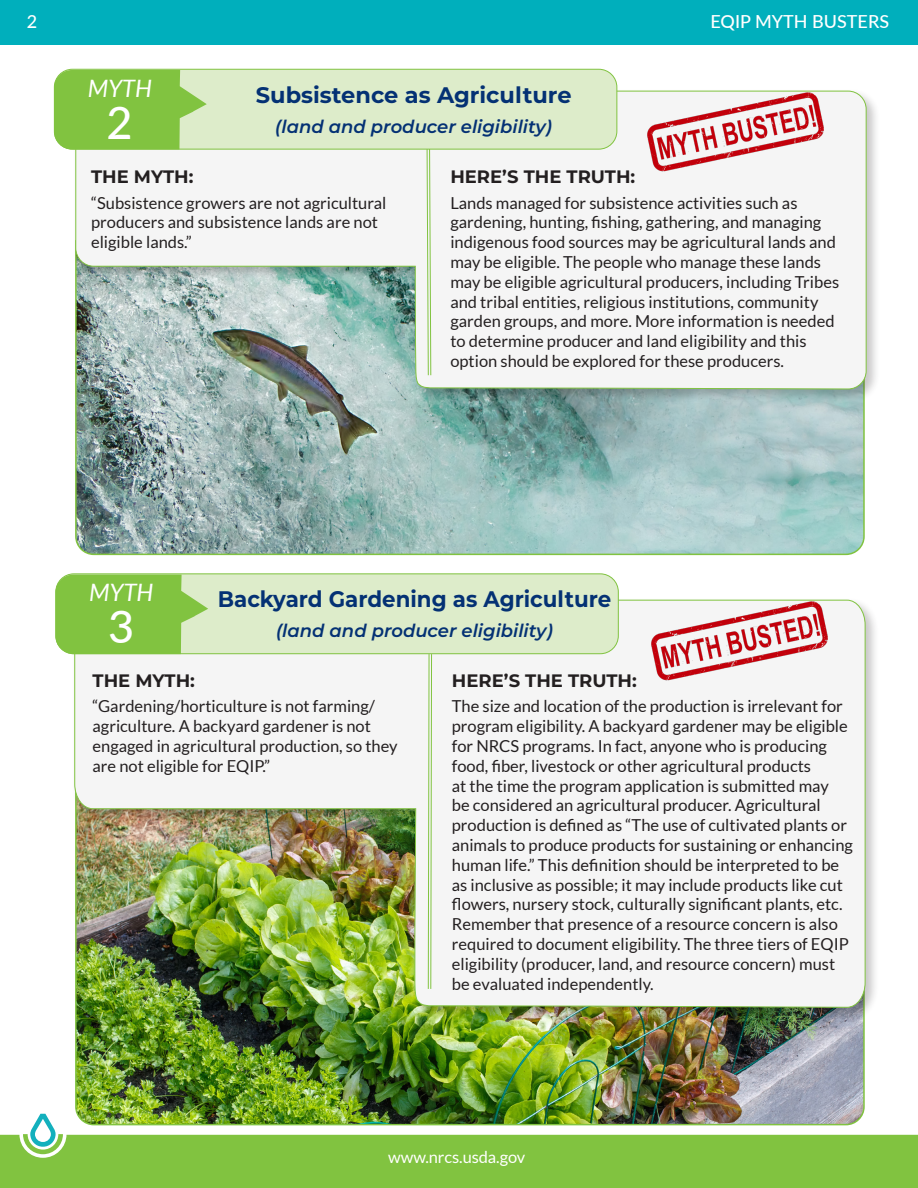
<style>
.page{position:relative;width:918px;height:1188px;background:#fff}
.page>*{position:absolute;margin:0;border:0;box-sizing:border-box;transform-origin:0 0}
.Myth{font:500 45px "Lato";color:#fff}
.Myth-2{font:italic 24px "Lato";color:#fff}
.Body_Subhead{font:700 22.5px "Montserrat";color:#043174;scale:.95 1}
.Body_Subhead-2{font:700 22.5px "Montserrat";color:#043174}
.Body_Subhead-3{font:italic 600 18px "Montserrat";color:#043174}
.Myth_title{font:700 18px "Montserrat";color:#231f20}
.t1{font:500 18px "Lato";color:#fff}
.Myth_Body{font:16.5px/19.8px "Lato";color:#231f20}
.t2{font:16.5px "Lato";letter-spacing:-.005em;color:#fff}
</style>
<div class="page">
<div style="left:0;top:0;width:918px;height:44px;background:#00afbc"></div>
<div style="left:0;top:1135px;width:918px;height:53px;background:#81c340"></div>
<svg style="left:19px;top:1113px;width:48px;height:45px"></svg>
<svg style="left:75px;top:403px;width:790px;height:153px"></svg>
<div style="left:73px;top:88px;width:807px;height:315px;background:#231f20;opacity:.25"></div>
<svg style="left:75px;top:90px;width:792px;height:300px"></svg>
<svg style="left:426px;top:150px;width:5px;height:226px"></svg>
<div style="left:54px;top:69px;width:563px;height:80px;background:#ddecca;border-radius:18px"></div>
<div style="left:54px;top:69px;width:563px;height:81px;border:1px solid #81c340;border-radius:18px"></div>
<svg style="left:54px;top:70px;width:153px;height:80px"></svg>
<img style="left:638px;top:88px;width:199px;height:92px">
<img style="left:75px;top:1021px;width:790px;height:105px">
<div style="left:72px;top:597px;width:807px;height:424px;background:#231f20;opacity:.25"></div>
<img style="left:74px;top:599px;width:792px;height:409px">
<div style="left:56px;top:574px;width:562px;height:80px;background:#ddecca;border-radius:18px"></div>
<div style="left:55px;top:573px;width:564px;height:81px;border:1px solid #81c340;border-radius:18px"></div>
<svg style="left:55px;top:575px;width:153px;height:79px"></svg>
<svg style="left:428px;top:654px;width:4px;height:335px"></svg>
<img style="left:641px;top:597px;width:190px;height:91px">
<p class="t1" style="left:27px;top:9px;width:12px">2</p>
<p class="t1" style="left:711px;top:9px;width:180px">EQIP MYTH BUSTERS</p>
<p class="Myth-2" style="left:88px;top:75px;width:66px">MYTH</p>
<p class="Myth" style="left:107px;top:90px;width:28px">2</p>
<p class="Body_Subhead-2" style="left:256px;top:79px;width:317px">Subsistence as Agriculture</p>
<p class="Body_Subhead-3" style="left:275px;top:114px;width:278px">(land and producer eligibility)</p>
<p class="Myth_title" style="left:91px;top:164px;width:104px">THE MYTH:</p>
<p class="Myth_Body" style="left:91px;top:193px;width:297px">“Subsistence growers are not agricultural producers and subsistence lands are not eligible lands.”</p>
<p class="Myth_title" style="left:450px;top:164px;width:186px">HERE’S THE TRUTH:</p>
<p class="Myth_Body" style="left:450px;top:193px;width:390px">Lands managed for subsistence activities such as gardening, hunting, fishing, gathering, and managing indigenous food sources may be agricultural lands and may be eligible. The people who manage these lands may be eligible agricultural producers, including Tribes and tribal entities, religious institutions, community garden groups, and more. More information is needed to determine producer and land eligibility and this option should be explored for these producers.</p>
<p class="Myth-2" style="left:89px;top:579px;width:66px">MYTH</p>
<p class="Myth" style="left:108px;top:594px;width:28px">3</p>
<p class="Body_Subhead" style="left:218px;top:582px;width:416px">Backyard Gardening as Agriculture</p>
<p class="Body_Subhead-3" style="left:276px;top:617px;width:278px">(land and producer eligibility)</p>
<p class="Myth_title" style="left:452px;top:668px;width:186px">HERE’S THE TRUTH:</p>
<p class="Myth_Body" style="left:452px;top:697px;width:403px">The size and location of the production is irrelevant for program eligibility. A backyard gardener may be eligible for NRCS programs. In fact, anyone who is producing food, fiber, livestock or other agricultural products<br>at the time the program application is submitted may<br>be considered an agricultural producer. Agricultural production is defined as “The use of cultivated plants or animals to produce products for sustaining or enhancing human life.” This definition should be interpreted to be as inclusive as possible; it may include products like cut flowers, nursery stock, culturally significant plants, etc.<br>Remember that presence of a resource concern is also required to document eligibility. The three tiers of EQIP eligibility (producer, land, and resource concern) must be evaluated independently.</p>
<p class="Myth_title" style="left:93px;top:668px;width:104px">THE MYTH:</p>
<p class="Myth_Body" style="left:93px;top:697px;width:307px">“Gardening/horticulture is not farming/ agriculture. A backyard gardener is not engaged in agricultural production, so they are not eligible for EQIP.”</p>
<p class="t2" style="left:388px;top:1148px;width:139px">www.nrcs.usda.gov</p>
</div>
